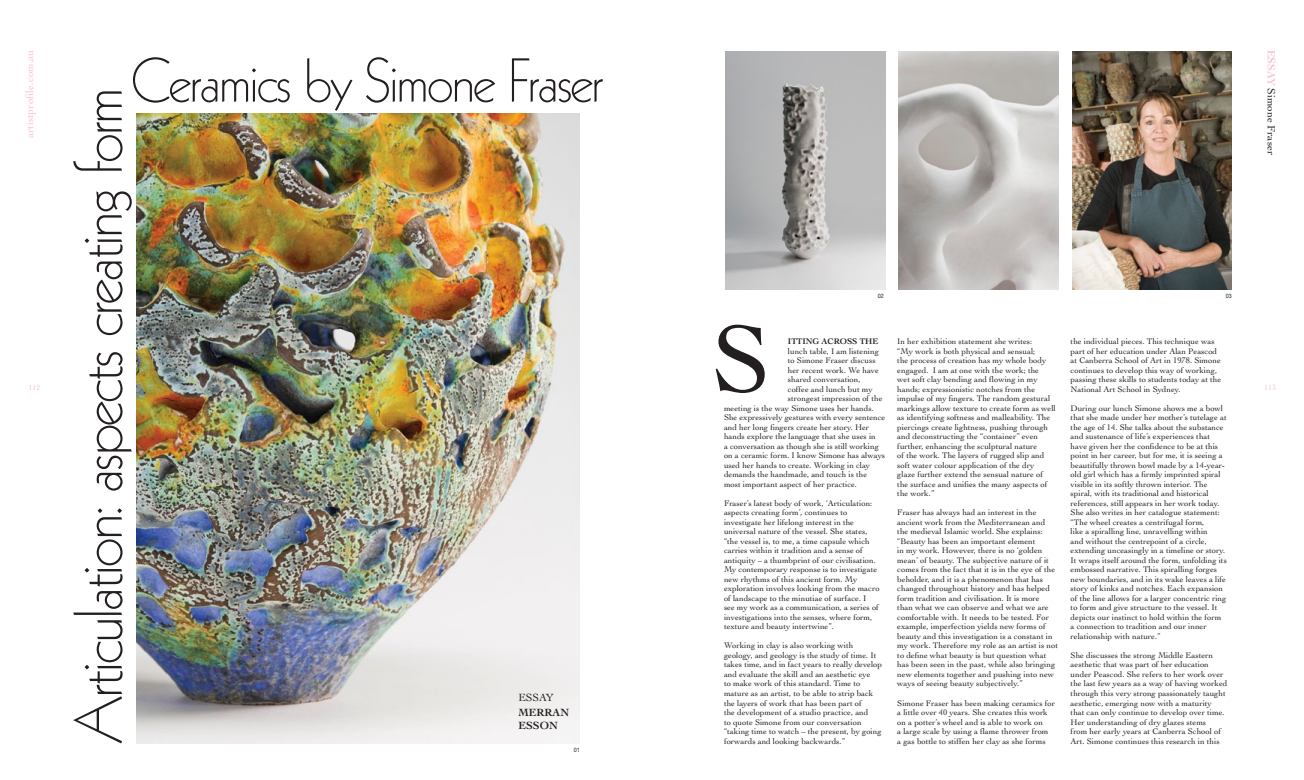
<style>
.page{position:relative;width:1304px;height:780px;background:#fff}
.page>*{position:absolute;margin:0;border:0;box-sizing:border-box;transform-origin:0 0}
.body_copy{font:99px "Cochin LT Std";color:#231f20}
.body_copy-2{font:300 66.7px "Kabel LT Std";letter-spacing:-.03em;color:#231f20}
.body_copy-3{font:300 60px "Kabel LT Std";letter-spacing:-.03em;color:#231f20}
.t1{font:11px "Cochin LT Std";color:#231f20}
.t2{font:11px "Cochin LT Std";color:#f8c0d8}
.t3{font:700 11px/13.2px "Cochin LT Std";letter-spacing:.005em;color:#231f20}
.t4{font:8.5px/9.5px "Cochin LT Std";color:#231f20}
.t5{font:700 8.5px "Cochin LT Std";color:#231f20}
.t6{font:8px "Cochin LT Std";color:#f8c0d8}
.t7{font:6px "Helvetica Neue LT Std";color:#231f20;scale:.9 1}
.s1{font-weight:700;color:#f8c0d8}
.s2{font-style:italic}
</style>
<div class="page">
<img style="left:137px;top:113px;width:443px;height:631px">
<img style="left:1072px;top:51px;width:160px;height:239px">
<img style="left:899px;top:51px;width:160px;height:239px">
<img style="left:725px;top:51px;width:160px;height:239px">
<p class="t1" style="left:1278px;top:50px;width:107px;rotate:90deg"><span class="s1">ESSAY</span> Simone Fraser</p>
<p class="t2" style="left:23px;top:138px;width:90px;rotate:-90deg">artistprofile.com.au</p>
<p class="body_copy-3" style="left:131px;top:48px;width:474px">Ceramics by Simone Fraser</p>
<p class="body_copy-2" style="left:62px;top:744px;width:657px;rotate:-90deg">Articulation: aspects creating form</p>
<p class="t7" style="left:878px;top:292px;width:8px">02</p>
<p class="t7" style="left:1226px;top:292px;width:8px">03</p>
<p class="body_copy" style="left:711px;top:302px;width:60px">S</p>
<p class="t4" style="left:897px;top:337px;width:160px">In her exhibition statement she writes:<br>“My work is both physical and sensual;<br>the process of creation has my whole body engaged. I am at one with the work; the<br>wet soft clay bending and flowing in my hands; expressionistic notches from the impulse of my fingers. The random gestural markings allow texture to create form as well as identifying softness and malleability. The piercings create lightness, pushing through and deconstructing the “container” even further, enhancing the sculptural nature<br>of the work. The layers of rugged slip and soft water colour application of the dry<br>glaze further extend the sensual nature of the surface and unifies the many aspects of the work.”</p>
<p class="t4" style="left:897px;top:508px;width:162px">Fraser has always had an interest in the ancient work from the Mediterranean and the medieval Islamic world. She explains: “Beauty has been an important element<br>in my work. However, there is no ‘golden mean’ of beauty. The subjective nature of it comes from the fact that it is in the eye of the beholder, and it is a phenomenon that has changed throughout history and has helped form tradition and civilisation. It is more<br>than what we can observe and what we are comfortable with. It needs to be tested. For example, imperfection yields new forms of beauty and this investigation is a constant in my work. Therefore my role as an artist is not to define what beauty is but question what has been seen in the past, while also bringing new elements together and pushing into new ways of seeing beauty subjectively.”</p>
<p class="t4" style="left:897px;top:698px;width:159px">Simone Fraser has been making ceramics for a little over 40 years. She creates this work on a potter’s wheel and is able to work on<br>a large scale by using a flame thrower from<br>a gas bottle to stiffen her clay as she forms</p>
<p class="t4" style="left:1071px;top:337px;width:152px">the individual pieces. This technique was part of her education under Alan Peascod at Canberra School of Art in 1978. Simone continues to develop this way of working, passing these skills to students today at the National Art School in Sydney.</p>
<p class="t4" style="left:1071px;top:403px;width:158px">During our lunch Simone shows me a bowl that she made under her mother’s tutelage at the age of 14. She talks about the substance and sustenance of life’s experiences that have given her the confidence to be at this point in her career, but for me, it is seeing a beautifully thrown bowl made by a 14-year&shy;old girl which has a firmly imprinted spiral visible in its softly thrown interior. The spiral, with its traditional and historical references, still appears in her work today.<br>She also writes in her catalogue statement: “The wheel creates a centrifugal form,<br>like a spiralling line, unravelling within<br>and without the centrepoint of a circle, extending unceasingly in a timeline or story.<br>It wraps itself around the form, unfolding its embossed narrative. This spiralling forges new boundaries, and in its wake leaves a life story of kinks and notches. Each expansion of the line allows for a larger concentric ring to form and give structure to the vessel. It depicts our instinct to hold within the form a connection to tradition and our inner relationship with nature.”</p>
<p class="t4" style="left:1071px;top:650px;width:158px">She discusses the strong Middle Eastern aesthetic that was part of her education under Peascod. She refers to her work over the last few years as a way of having worked through this very strong passionately taught aesthetic, emerging now with a maturity that can only continue to develop over time.<br>Her understanding of dry glazes stems<br>from her early years at Canberra School of Art. Simone continues this research in this</p>
<p class="t5" style="left:788px;top:336px;width:92px">ITTING ACROSS THE</p>
<p class="t4" style="left:788px;top:346px;width:93px">lunch table, I am listening</p>
<p class="t4" style="left:788px;top:356px;width:89px">to Simone Fraser discuss</p>
<p class="t4" style="left:788px;top:365px;width:93px">her recent work. We have</p>
<p class="t4" style="left:788px;top:375px;width:74px">shared conversation,</p>
<p class="t4" style="left:788px;top:384px;width:86px">coffee and lunch but my</p>
<p class="t4" style="left:788px;top:394px;width:96px">strongest impression of the</p>
<p class="t4" style="left:724px;top:403px;width:151px">meeting is the way Simone uses her hands.</p>
<p class="t4" style="left:724px;top:413px;width:163px">She expressively gestures with every sentence</p>
<p class="t4" style="left:724px;top:422px;width:147px">and her long fingers create her story. Her</p>
<p class="t4" style="left:724px;top:432px;width:153px">hands explore the language that she uses in</p>
<p class="t4" style="left:724px;top:441px;width:156px">a conversation as though she is still working</p>
<p class="t4" style="left:724px;top:451px;width:163px">on a ceramic form. I know Simone has always</p>
<p class="t4" style="left:724px;top:460px;width:148px">used her hands to create. Working in clay</p>
<p class="t4" style="left:724px;top:470px;width:145px">demands the handmade, and touch is the</p>
<p class="t4" style="left:724px;top:479px;width:134px">most important aspect of her practice.</p>
<p class="t4" style="left:724px;top:498px;width:157px">Fraser’s latest body of work, ‘Articulation: aspects creating form’<span class="s2">,</span> continues to investigate her lifelong interest in the universal nature of the vessel. She states, “the vessel is, to me, a time capsule which carries within it tradition and a sense of antiquity – a thumbprint of our civilisation.<br>My contemporary response is to investigate new rhythms of this ancient form. My exploration involves looking from the macro of landscape to the minutiae of surface. I<br>see my work as a communication, a series of investigations into the senses, where form, texture and beauty intertwine”.</p>
<p class="t4" style="left:724px;top:641px;width:160px">Working in clay is also working with geology, and geology is the study of time. It takes time, and in fact years to really develop and evaluate the skill and an aesthetic eye<br>to make work of this standard. Time to mature as an artist, to be able to strip back the layers of work that has been part of<br>the development of a studio practice, and<br>to quote Simone from our conversation “taking time to watch – the present, by going forwards and looking backwards.”</p>
<p class="t6" style="left:28px;top:382px;width:13px">112</p>
<p class="t6" style="left:1264px;top:382px;width:13px">113</p>
<p class="t1" style="left:518px;top:691px;width:37px">ESSAY</p>
<p class="t3" style="left:518px;top:705px;width:52px">MERRAN<br>ESSON</p>
<p class="t7" style="left:574px;top:746px;width:8px">01</p>
</div>
